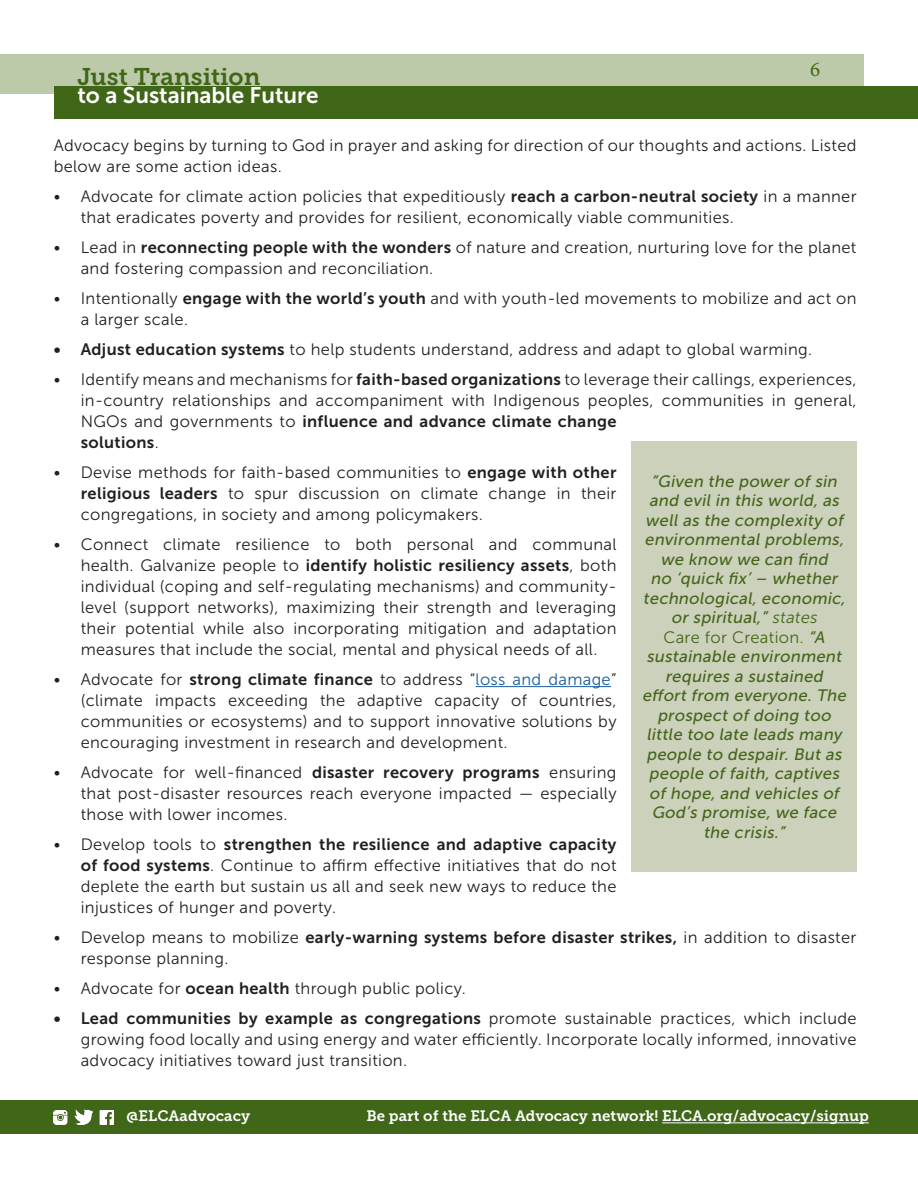
<style>
.page{position:relative;width:918px;height:1188px;background:#fff}
.page>*{position:absolute;margin:0;border:0;box-sizing:border-box;transform-origin:0 0}
.t1{font:24px "Museo Slab 700";color:#406617}
.t2{font:22.5px "Museo Sans 700";color:#fff}
.t3{font:21px "Minion Pro";color:#406617}
.t4{font:16.5px/21px "Museo Sans 300";letter-spacing:.02em;color:#231f20}
.t5{font:italic 16.5px/19.5px "Museo Sans 500";color:#46651b;text-align:center}
.t6{font:15px "Museo Slab 700";color:#fff}
.s1{font-family:"Museo Sans 700"}
.s2{color:#175d9e}
.s3{font-family:"Museo Sans 300"}
.s4{font-family:"Museo Sans 300";font-style:normal}
</style>
<div class="page">
<hr style="left:917px;top:54px;width:1px;height:40px;background:#bccaaa">
<hr style="left:476px;top:686px;width:135px;height:1px;background:#175d9e">
<div style="left:0;top:54px;width:864px;height:40px;background:#bccaaa"></div>
<div style="left:54px;top:86px;width:864px;height:33px;background:#406617"></div>
<div style="left:0;top:1100px;width:918px;height:34px;background:#406617"></div>
<hr style="left:662px;top:1122px;width:207px;height:1px;background:#fff">
<img style="left:54px;top:1109px;width:59px;height:16px">
<div style="left:632px;top:441px;width:225px;height:430px;background:#cbd1bb"></div>
<p class="t1" style="left:77px;top:63px;width:184px">Just Transition</p>
<p class="t2" style="left:77px;top:83px;width:243px">to a Sustainable Future</p>
<p class="t3" style="left:810px;top:55px;width:12px">6</p>
<p class="t4" style="left:54px;top:135px;width:804px">Advocacy begins by turning to God in prayer and asking for direction of our thoughts and actions. Listed below are some action ideas.</p>
<p class="t4" style="left:81px;top:186px;width:777px;text-indent:-27px">• Advocate for climate action policies that expeditiously <span class="s1">reach a carbon-neutral society</span> in a manner that eradicates poverty and provides for resilient, economically viable communities.</p>
<p class="t4" style="left:81px;top:237px;width:777px;text-indent:-27px">• Lead in <span class="s1">reconnecting people with the wonders</span> of nature and creation, nurturing love for the planet and fostering compassion and reconciliation.</p>
<p class="t4" style="left:81px;top:288px;width:777px;text-indent:-27px">• Intentionally <span class="s1">engage with the world’s youth</span> and with youth-led movements to mobilize and act on a larger scale.</p>
<p class="t4" style="left:54px;top:339px;width:760px"><span class="s1">• Adjust education systems</span> to help students understand, address and adapt to global warming.</p>
<p class="t4" style="left:81px;top:369px;width:777px;text-indent:-27px">• Identify means and mechanisms for <span class="s1">faith-based organizations</span> to leverage their callings, experiences, in-country relationships and accompaniment with Indigenous peoples, communities in general, NGOs and governments to <span class="s1">influence and advance climate change<br>solutions</span>.</p>
<p class="t4" style="left:81px;top:462px;width:537px;text-align:justify;text-indent:-27px">• Devise methods for faith-based communities to <span class="s1">engage with other religious leaders</span> to spur discussion on climate change in their congregations, in society and among policymakers.</p>
<p class="t4" style="left:81px;top:534px;width:537px;text-align:justify;text-indent:-27px">• Connect climate resilience to both personal and communal health. Galvanize people to <span class="s1">identify holistic resiliency assets</span>, both individual (coping and self-regulating mechanisms) and community&shy;level (support networks), maximizing their strength and leveraging their potential while also incorporating mitigation and adaptation measures that include the social, mental and physical needs of all.</p>
<p class="t4" style="left:81px;top:669px;width:537px;text-align:justify;text-indent:-27px">• Advocate for <span class="s1">strong climate finance</span> to address “<span class="s2">loss and damage</span>” (climate impacts exceeding the adaptive capacity of countries, communities or ecosystems) and to support innovative solutions by encouraging investment in research and development.</p>
<p class="t4" style="left:81px;top:762px;width:537px;text-align:justify;text-indent:-27px">• Advocate for well-financed <span class="s1">disaster recovery programs</span> ensuring that post-disaster resources reach everyone impacted — especially those with lower incomes.</p>
<p class="t4" style="left:81px;top:834px;width:537px;text-align:justify;text-indent:-27px">• Develop tools to <span class="s1">strengthen the resilience and adaptive capacity of food systems</span>. Continue to affirm effective initiatives that do not deplete the earth but sustain us all and seek new ways to reduce the injustices of hunger and poverty.</p>
<p class="t4" style="left:81px;top:927px;width:777px;text-indent:-27px">• Develop means to mobilize <span class="s1">early-warning systems before disaster strikes,</span> in addition to disaster response planning.</p>
<p class="t4" style="left:54px;top:978px;width:414px">• Advocate for <span class="s1">ocean health</span> through public policy.</p>
<p class="t4" style="left:81px;top:1008px;width:777px;text-align:justify;text-indent:-27px"><span class="s1">• Lead communities by example as congregations</span> promote sustainable practices, which include growing food locally and using energy and water efficiently. Incorporate locally informed, innovative advocacy initiatives toward just transition.</p>
<p class="t5" style="left:642px;top:471px;width:209px">“Given the power of sin and evil in this world, as well as the complexity of environmental problems, we know we can find<br>no ‘quick fix’ – whether technological, economic, or spiritual,” <span class="s3">states<br></span><span class="s4">Care for Creation</span><span class="s3">.</span> “A sustainable environment requires a sustained effort from everyone. The prospect of doing too little too late leads many people to despair. But as people of faith, captives of hope, and vehicles of<br>God’s promise, we face the crisis.”</p>
<p class="t6" style="left:127px;top:1108px;width:125px">@ELCAadvocacy</p>
<p class="t6" style="left:366px;top:1108px;width:504px">Be part of the ELCA Advocacy network! ELCA.org/advocacy/signup</p>
</div>
